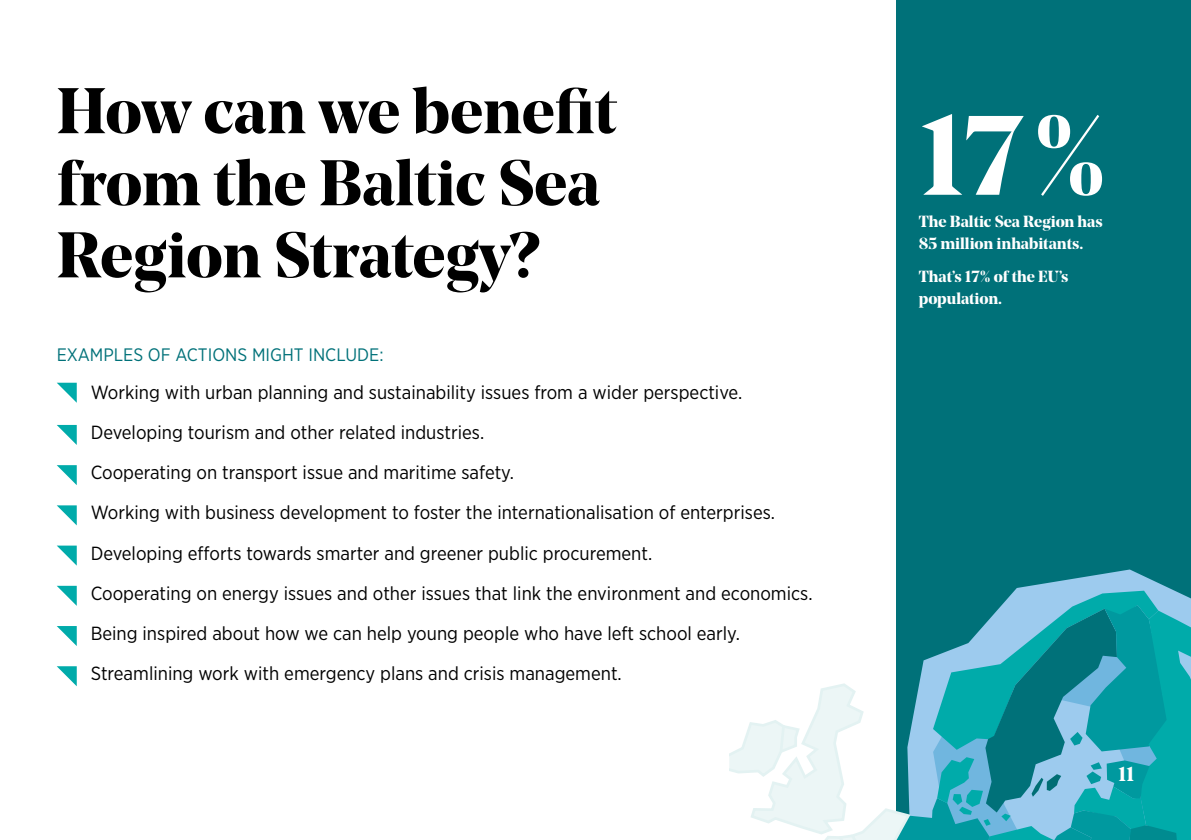
<style>
.page{position:relative;width:1191px;height:840px;background:#fff}
.page>*{position:absolute;margin:0;border:0;box-sizing:border-box;transform-origin:0 0}
.t1{font:700 112px "Noe Display";color:#fff}
.t2{font:700 64px/72px "Noe Display";color:#000}
.t3{font:700 20px "Noe Display";color:#fff}
.a{font:19px "Gotham Narrow";color:#000}
.t4{font:18px "Gotham Narrow";color:#007179}
.Bildtext{font:700 16px/22px "Noe Display";color:#fff}
</style>
<div class="page">
<svg style="left:57px;top:382px;width:20px;height:20px"></svg>
<svg style="left:57px;top:424px;width:20px;height:21px"></svg>
<svg style="left:57px;top:465px;width:20px;height:20px"></svg>
<svg style="left:57px;top:505px;width:20px;height:20px"></svg>
<svg style="left:57px;top:545px;width:20px;height:20px"></svg>
<svg style="left:57px;top:585px;width:20px;height:20px"></svg>
<svg style="left:57px;top:626px;width:20px;height:19px"></svg>
<svg style="left:57px;top:666px;width:20px;height:20px"></svg>
<div style="left:896px;top:0;width:295px;height:839px;background:#007179"></div>
<svg style="left:1015px;top:569px;width:158px;height:21px"></svg>
<svg style="left:729px;top:590px;width:462px;height:249px"></svg>
<h2 class="t2" style="left:57px;top:74px;width:561px">How can we benefit from the Baltic Sea<br>Region Strategy?</h2>
<h4 class="t4" style="left:57px;top:344px;width:328px">EXAMPLES OF ACTIONS MIGHT INCLUDE:</h4>
<p class="a" style="left:91px;top:380px;width:653px">Working with urban planning and sustainability issues from a wider perspective.</p>
<p class="a" style="left:91px;top:420px;width:395px">Developing tourism and other related industries.</p>
<p class="a" style="left:91px;top:460px;width:425px">Cooperating on transport issue and maritime safety.</p>
<p class="a" style="left:91px;top:500px;width:686px">Working with business development to foster the internationalisation of enterprises.</p>
<p class="a" style="left:91px;top:541px;width:563px">Developing efforts towards smarter and greener public procurement.</p>
<p class="a" style="left:91px;top:581px;width:723px">Cooperating on energy issues and other issues that link the environment and economics.</p>
<p class="a" style="left:91px;top:621px;width:650px">Being inspired about how we can help young people who have left school early.</p>
<p class="a" style="left:91px;top:661px;width:532px">Streamlining work with emergency plans and crisis management.</p>
<h2 class="t1" style="left:918px;top:83px;width:191px">17%</h2>
<p class="Bildtext" style="left:918px;top:210px;width:185px">The Baltic Sea Region has<br>85 million inhabitants.</p>
<p class="Bildtext" style="left:918px;top:265px;width:151px">That’s 17% of the EU’s population.</p>
<p class="t3" style="left:1118px;top:760px;width:18px">11</p>
</div>
